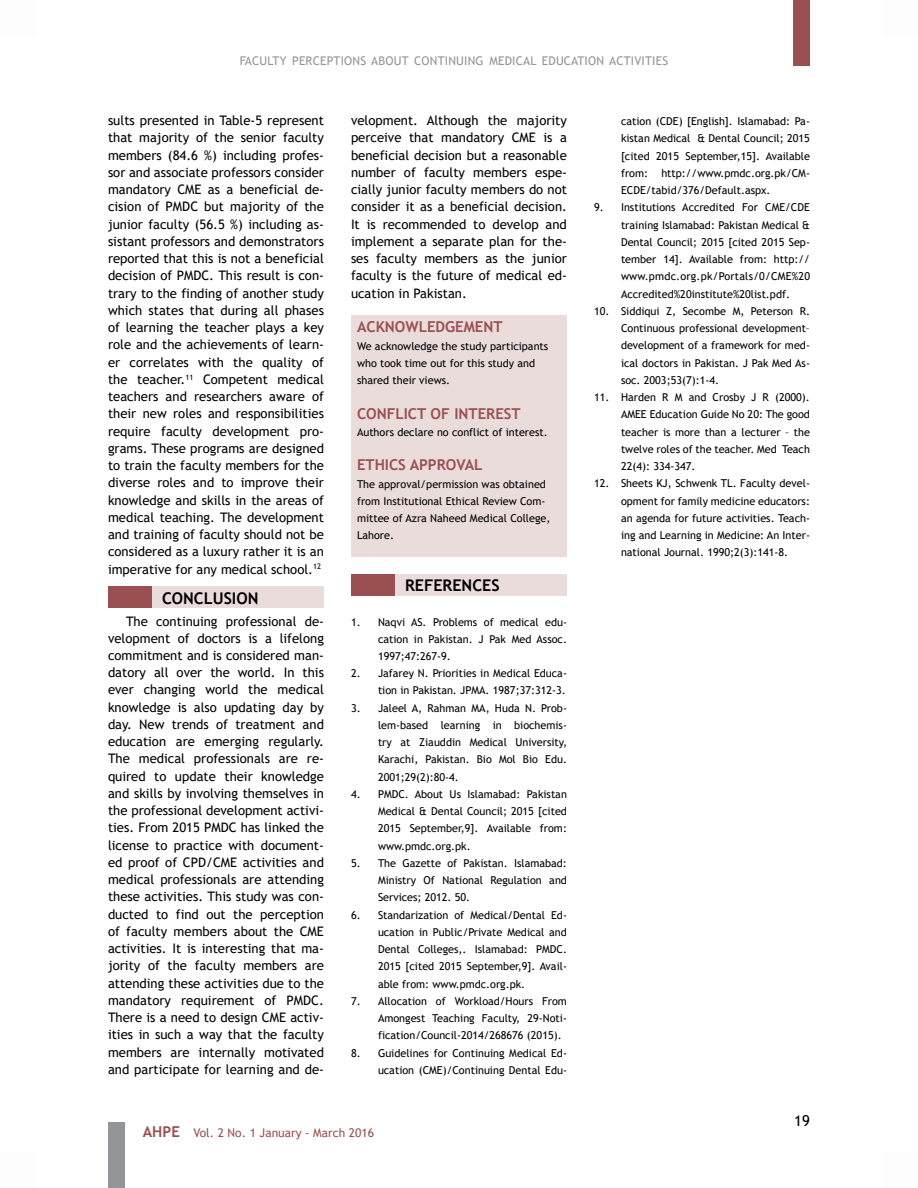
<style>
.page{position:relative;width:918px;height:1188px;background:#fff}
.page>*{position:absolute;margin:0;border:0;box-sizing:border-box;transform-origin:0 0}
.t1{font:700 16.2px "Trebuchet MS";color:#000}
.t2{font:700 15px "Trebuchet MS";color:#9a5050}
.t3{font:15px "Trebuchet MS";color:#000}
.t4{font:13.2px/17.2px "Trebuchet MS";color:#000;text-align:justify}
.t5{font:12px "Trebuchet MS";letter-spacing:.015em;color:#939598}
.t6{font:12px "Trebuchet MS";color:#9a5050}
.t7{font:10.8px/17.2px "Trebuchet MS";color:#000;text-align:justify}
.s1{font-weight:700;font-size:15px}
</style>
<div class="page">
<div style="left:794px;top:0;width:16px;height:65px;background:#9a5050"></div>
<div style="left:108px;top:1123px;width:16px;height:65px;background:#939598"></div>
<div style="left:151px;top:586px;width:173px;height:22px;background:#ebdcdc"></div>
<div style="left:108px;top:586px;width:43px;height:22px;background:#9a5050"></div>
<div style="left:351px;top:315px;width:216px;height:241px;background:#ebdcdc"></div>
<div style="left:394px;top:574px;width:173px;height:22px;background:#ebdcdc"></div>
<div style="left:351px;top:574px;width:43px;height:22px;background:#9a5050"></div>
<p class="t5" style="left:240px;top:54px;width:430px">FACULTY PERCEPTIONS ABOUT CONTINUING MEDICAL EDUCATION ACTIVITIES</p>
<p class="t4" style="left:108px;top:112px;width:218px">sults presented in Table-5 represent that majority of the senior faculty members (84.6 %) including profes&shy;sor and associate professors consider mandatory CME as a beneficial de&shy;cision of PMDC but majority of the junior faculty (56.5 %) including as&shy;sistant professors and demonstrators reported that this is not a beneficial decision of PMDC. This result is con&shy;trary to the finding of another study which states that during all phases of learning the teacher plays a key role and the achievements of learn&shy;er correlates with the quality of the teacher.<sup>11</sup> Competent medical teachers and researchers aware of their new roles and responsibilities require faculty development pro&shy;grams. These programs are designed to train the faculty members for the diverse roles and to improve their knowledge and skills in the areas of medical teaching. The development and training of faculty should not be considered as a luxury rather it is an imperative for any medical school.<sup>12</sup></p>
<p class="t1" style="left:162px;top:588px;width:98px">CONCLUSION</p>
<p class="t4" style="left:108px;top:612px;width:217px;text-indent:18px">The continuing professional de&shy;velopment of doctors is a lifelong commitment and is considered man&shy;datory all over the world. In this ever changing world the medical knowledge is also updating day by day. New trends of treatment and education are emerging regularly.<br>The medical professionals are re&shy;quired to update their knowledge and skills by involving themselves in the professional development activi&shy;ties. From 2015 PMDC has linked the license to practice with document&shy;ed proof of CPD/CME activities and medical professionals are attending these activities. This study was con&shy;ducted to find out the perception of faculty members about the CME activities. It is interesting that ma&shy;jority of the faculty members are attending these activities due to the mandatory requirement of PMDC.<br>There is a need to design CME activ&shy;ities in such a way that the faculty members are internally motivated and participate for learning and de-</p>
<p class="t4" style="left:351px;top:112px;width:217px">velopment. Although the majority perceive that mandatory CME is a beneficial decision but a reasonable number of faculty members espe&shy;cially junior faculty members do not consider it as a beneficial decision.<br>It is recommended to develop and implement a separate plan for the&shy;ses faculty members as the junior faculty is the future of medical ed&shy;ucation in Pakistan.</p>
<p class="t2" style="left:357px;top:318px;width:147px">ACKNOWLEDGEMENT</p>
<p class="t7" style="left:357px;top:337px;width:193px;text-align:left">We acknowledge the study participants who took time out for this study and shared their views.</p>
<p class="t2" style="left:357px;top:404px;width:165px">CONFLICT OF INTEREST</p>
<p class="t7" style="left:357px;top:423px;width:192px">Authors declare no conflict of interest.</p>
<p class="t2" style="left:357px;top:456px;width:127px">ETHICS APPROVAL</p>
<p class="t7" style="left:357px;top:475px;width:195px;text-align:left">The approval/permission was obtained from Institutional Ethical Review Com&shy;mittee of Azra Naheed Medical College,<br>Lahore.</p>
<p class="t1" style="left:405px;top:575px;width:96px">REFERENCES</p>
<p class="t7" style="left:378px;top:613px;width:190px;text-indent:-27px">1. Naqvi AS. Problems of medical edu&shy;cation in Pakistan. J Pak Med Assoc.<br>1997;47:267-9.</p>
<p class="t7" style="left:351px;top:665px;width:217px;text-align:right">2. Jafarey N. Priorities in Medical Educa&shy;tion in Pakistan. JPMA. 1987;37:312-3.</p>
<p class="t7" style="left:378px;top:699px;width:190px;text-indent:-27px">3. Jaleel A, Rahman MA, Huda N. Prob&shy;lem‐ based learning in biochemis&shy;try at Ziauddin Medical University, Karachi, Pakistan. Bio Mol Bio Edu.<br>2001;29(2):80-4.</p>
<p class="t7" style="left:378px;top:785px;width:191px;text-indent:-27px">4. PMDC. About Us Islamabad: Pakistan Medical &amp; Dental Council; 2015 [cited 2015 September,9]. Available from: www.pmdc.org.pk.</p>
<p class="t7" style="left:378px;top:854px;width:190px;text-indent:-27px">5. The Gazette of Pakistan. Islamabad:<br>Ministry Of National Regulation and Services; 2012. 50.</p>
<p class="t7" style="left:378px;top:906px;width:190px;text-indent:-27px">6. Standarization of Medical/Dental Ed&shy;ucation in Public/Private Medical and Dental Colleges,. Islamabad: PMDC.<br>2015 [cited 2015 September,9]. Avail&shy;able from: www.pmdc.org.pk.</p>
<p class="t7" style="left:378px;top:992px;width:191px;text-indent:-27px">7. Allocation of Workload/Hours From Amongest Teaching Faculty, 29-Noti&shy;fication/Council-2014/268676 (2015).</p>
<p class="t7" style="left:351px;top:1044px;width:218px;text-align:right">8. Guidelines for Continuing Medical Ed&shy;ucation (CME)/Continuing Dental Edu-</p>
<p class="t6" style="left:143px;top:1125px;width:233px"><span class="s1">AHPE</span> Vol. 2 No. 1 January - March 2016</p>
<p class="t7" style="left:621px;top:113px;width:190px">cation (CDE) [English]. Islamabad: Pa&shy;kistan Medical &amp; Dental Council; 2015 [cited 2015 September,15]. Available from: http://www.pmdc.org.pk/CM-ECDE/tabid/376/Default.aspx.</p>
<p class="t7" style="left:621px;top:199px;width:191px;text-indent:-27px">9. Institutions Accredited For CME/CDE training Islamabad: Pakistan Medical &amp; Dental Council; 2015 [cited 2015 Sep&shy;tember 14]. Available from: http:// www.pmdc.org.pk/Portals/0/CME%20<br>Accredited%20institute%20list.pdf.</p>
<p class="t7" style="left:621px;top:302px;width:191px;text-indent:-27px">10. Siddiqui Z, Secombe M, Peterson R.<br>Continuous professional development– development of a framework for med&shy;ical doctors in Pakistan. J Pak Med As&shy;soc. 2003;53(7):1-4.</p>
<p class="t7" style="left:621px;top:389px;width:191px;text-indent:-27px">11. Harden R M and Crosby J R (2000).<br>AMEE Education Guide No 20: The good teacher is more than a lecturer – the twelve roles of the teacher. Med Teach 22(4): 334-347.</p>
<p class="t7" style="left:621px;top:475px;width:190px;text-indent:-27px">12. Sheets KJ, Schwenk TL. Faculty devel&shy;opment for family medicine educators: an agenda for future activities. Teach&shy;ing and Learning in Medicine: An Inter&shy;national Journal. 1990;2(3):141-8.</p>
<p class="t3" style="left:794px;top:1112px;width:17px">19</p>
</div>
